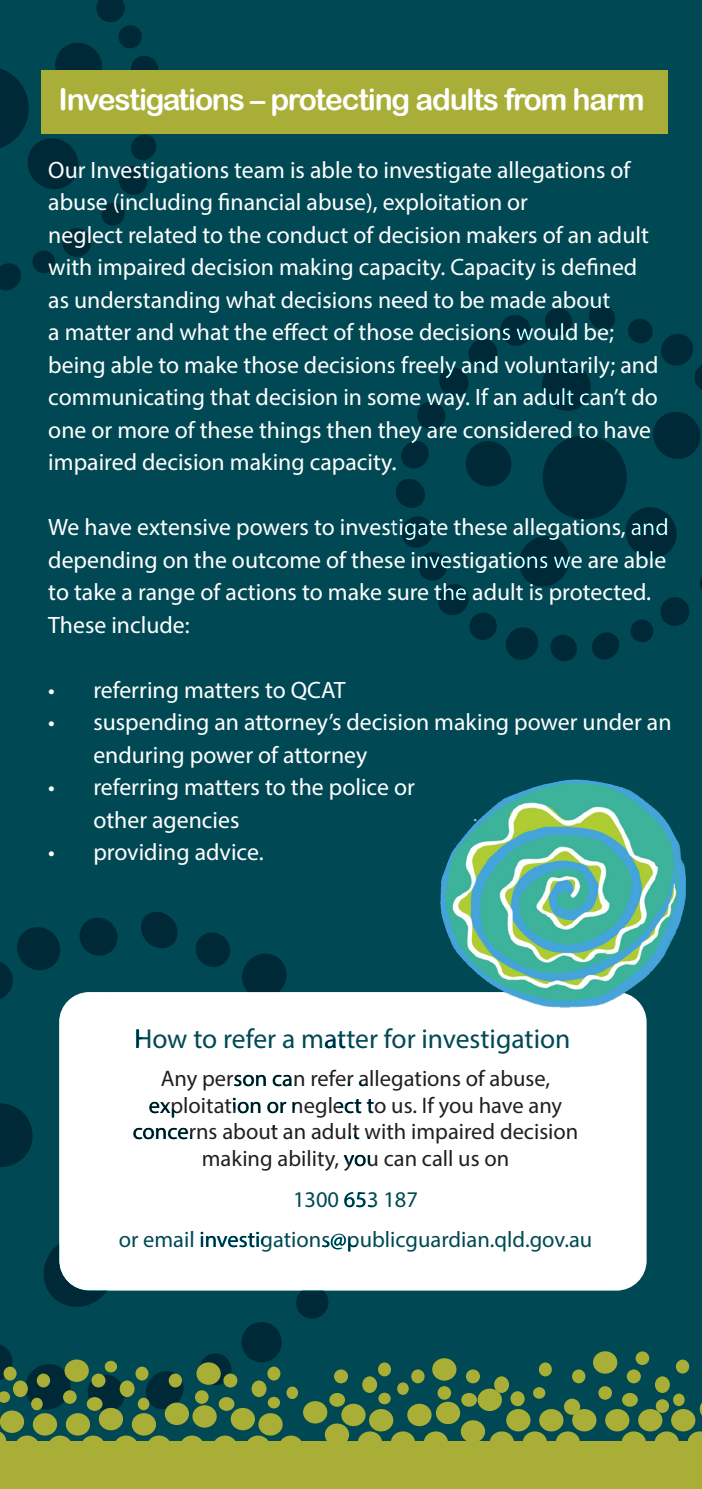
<style>
.page{position:relative;width:702px;height:1489px;background:#fff}
.page>*{position:absolute;margin:0;border:0;box-sizing:border-box;transform-origin:0 0}
.t1{font:30px "Arial Rounded MT Bold";letter-spacing:-.04em;color:#fff}
.t2{font:27.5px "Myriad Pro";color:#004954}
.t3{font:23.75px/32.5px "Myriad Pro";color:#fff}
.t4{font:22.5px "Myriad Pro";color:#231f20}
.t5{font:22.5px "Myriad Pro";color:#004954}
</style>
<div class="page">
<div style="left:0;top:0;width:702px;height:1488px;background:#004954"></div>
<svg style="left:0;top:0;width:160px;height:291px"></svg>
<div style="left:59px;top:992px;width:587px;height:298px;background:#fff;border-radius:30px"></div>
<div style="left:41px;top:70px;width:626px;height:63px;background:#a9ae38"></div>
<svg style="left:396px;top:304px;width:306px;height:357px"></svg>
<img style="left:438px;top:779px;width:248px;height:231px">
<svg style="left:0;top:1430px;width:6px;height:11px"></svg>
<svg style="left:15px;top:1435px;width:24px;height:22px"></svg>
<svg style="left:48px;top:1435px;width:24px;height:22px"></svg>
<svg style="left:81px;top:1435px;width:24px;height:22px"></svg>
<svg style="left:114px;top:1435px;width:24px;height:22px"></svg>
<svg style="left:147px;top:1435px;width:24px;height:22px"></svg>
<svg style="left:180px;top:1435px;width:24px;height:22px"></svg>
<svg style="left:213px;top:1435px;width:24px;height:22px"></svg>
<svg style="left:246px;top:1435px;width:24px;height:22px"></svg>
<svg style="left:279px;top:1435px;width:24px;height:22px"></svg>
<div style="left:0;top:1410px;width:24px;height:22px;background:#a9ae37;border-radius:50%"></div>
<div style="left:33px;top:1412px;width:24px;height:23px;background:#a9ae37;border-radius:50%"></div>
<div style="left:66px;top:1412px;width:24px;height:23px;background:#a9ae37;border-radius:50%"></div>
<div style="left:99px;top:1407px;width:24px;height:23px;background:#a9ae37;border-radius:50%"></div>
<div style="left:132px;top:1412px;width:24px;height:23px;background:#a9ae37;border-radius:50%"></div>
<div style="left:165px;top:1402px;width:24px;height:22px;background:#a9ae37;border-radius:50%"></div>
<div style="left:192px;top:1405px;width:25px;height:22px;background:#a9ae37;border-radius:50%"></div>
<div style="left:231px;top:1407px;width:24px;height:23px;background:#a9ae37;border-radius:50%"></div>
<div style="left:258px;top:1412px;width:25px;height:23px;background:#a9ae37;border-radius:50%"></div>
<svg style="left:0;top:912px;width:377px;height:501px"></svg>
<div style="left:87px;top:1396px;width:15px;height:14px;background:#a9ae37;border-radius:50%"></div>
<div style="left:37px;top:1373px;width:13px;height:14px;background:#a9ae37;border-radius:50%"></div>
<div style="left:4px;top:1366px;width:13px;height:14px;background:#a9ae37;border-radius:50%"></div>
<div style="left:120px;top:1380px;width:14px;height:16px;background:#a9ae37;border-radius:50%"></div>
<div style="left:91px;top:1373px;width:14px;height:14px;background:#a9ae37;border-radius:50%"></div>
<div style="left:31px;top:1397px;width:12px;height:12px;background:#a9ae37;border-radius:50%"></div>
<div style="left:13px;top:1380px;width:15px;height:16px;background:#a9ae37;border-radius:50%"></div>
<div style="left:673px;top:1393px;width:11px;height:12px;background:#a9ae37;border-radius:50%"></div>
<div style="left:598px;top:1385px;width:14px;height:14px;background:#a9ae37;border-radius:50%"></div>
<div style="left:564px;top:1398px;width:16px;height:16px;background:#a9ae37;border-radius:50%"></div>
<div style="left:533px;top:1386px;width:12px;height:12px;background:#a9ae37;border-radius:50%"></div>
<div style="left:622px;top:1392px;width:15px;height:14px;background:#a9ae37;border-radius:50%"></div>
<div style="left:572px;top:1369px;width:13px;height:14px;background:#a9ae37;border-radius:50%"></div>
<svg style="left:510px;top:1391px;width:14px;height:14px"></svg>
<div style="left:303px;top:1400px;width:24px;height:23px;background:#a9ae37;border-radius:50%"></div>
<div style="left:341px;top:1403px;width:24px;height:22px;background:#a9ae37;border-radius:50%"></div>
<div style="left:369px;top:1408px;width:24px;height:23px;background:#a9ae37;border-radius:50%"></div>
<div style="left:407px;top:1403px;width:24px;height:22px;background:#a9ae37;border-radius:50%"></div>
<div style="left:436px;top:1401px;width:24px;height:22px;background:#a9ae37;border-radius:50%"></div>
<div style="left:477px;top:1388px;width:25px;height:22px;background:#a9ae37;border-radius:50%"></div>
<div style="left:506px;top:1408px;width:24px;height:23px;background:#a9ae37;border-radius:50%"></div>
<div style="left:539px;top:1408px;width:24px;height:23px;background:#a9ae37;border-radius:50%"></div>
<div style="left:572px;top:1408px;width:24px;height:23px;background:#a9ae37;border-radius:50%"></div>
<div style="left:593px;top:1351px;width:24px;height:22px;background:#a9ae37;border-radius:50%"></div>
<div style="left:638px;top:1408px;width:24px;height:23px;background:#a9ae37;border-radius:50%"></div>
<div style="left:671px;top:1408px;width:24px;height:23px;background:#a9ae37;border-radius:50%"></div>
<div style="left:325px;top:1423px;width:24px;height:22px;background:#a9ae37;border-radius:50%"></div>
<div style="left:358px;top:1431px;width:24px;height:22px;background:#a9ae37;border-radius:50%"></div>
<div style="left:391px;top:1431px;width:24px;height:22px;background:#a9ae37;border-radius:50%"></div>
<div style="left:424px;top:1431px;width:24px;height:22px;background:#a9ae37;border-radius:50%"></div>
<div style="left:461px;top:1419px;width:24px;height:23px;background:#a9ae37;border-radius:50%"></div>
<div style="left:489px;top:1431px;width:25px;height:22px;background:#a9ae37;border-radius:50%"></div>
<div style="left:432px;top:1357px;width:24px;height:23px;background:#a9ae37;border-radius:50%"></div>
<div style="left:522px;top:1431px;width:25px;height:22px;background:#a9ae37;border-radius:50%"></div>
<div style="left:555px;top:1431px;width:25px;height:22px;background:#a9ae37;border-radius:50%"></div>
<div style="left:605px;top:1408px;width:24px;height:23px;background:#a9ae37;border-radius:50%"></div>
<div style="left:621px;top:1431px;width:25px;height:22px;background:#a9ae37;border-radius:50%"></div>
<div style="left:654px;top:1431px;width:24px;height:22px;background:#a9ae37;border-radius:50%"></div>
<svg style="left:687px;top:1431px;width:15px;height:10px"></svg>
<div style="left:539px;top:1362px;width:13px;height:14px;background:#a9ae37;border-radius:50%"></div>
<div style="left:655px;top:1376px;width:14px;height:16px;background:#a9ae37;border-radius:50%"></div>
<div style="left:626px;top:1369px;width:14px;height:14px;background:#a9ae37;border-radius:50%"></div>
<div style="left:512px;top:1393px;width:12px;height:12px;background:#a9ae37;border-radius:50%"></div>
<div style="left:437px;top:1385px;width:14px;height:14px;background:#a9ae37;border-radius:50%"></div>
<div style="left:378px;top:1392px;width:12px;height:12px;background:#a9ae37;border-radius:50%"></div>
<div style="left:461px;top:1392px;width:16px;height:14px;background:#a9ae37;border-radius:50%"></div>
<div style="left:411px;top:1369px;width:13px;height:14px;background:#a9ae37;border-radius:50%"></div>
<svg style="left:699px;top:1403px;width:3px;height:13px"></svg>
<div style="left:378px;top:1362px;width:13px;height:14px;background:#a9ae37;border-radius:50%"></div>
<div style="left:494px;top:1376px;width:15px;height:16px;background:#a9ae37;border-radius:50%"></div>
<div style="left:466px;top:1369px;width:14px;height:14px;background:#a9ae37;border-radius:50%"></div>
<div style="left:397px;top:1382px;width:12px;height:12px;background:#a9ae37;border-radius:50%"></div>
<div style="left:329px;top:1392px;width:16px;height:14px;background:#a9ae37;border-radius:50%"></div>
<div style="left:362px;top:1376px;width:15px;height:16px;background:#a9ae37;border-radius:50%"></div>
<div style="left:334px;top:1369px;width:14px;height:14px;background:#a9ae37;border-radius:50%"></div>
<div style="left:676px;top:1359px;width:13px;height:14px;background:#a9ae37;border-radius:50%"></div>
<div style="left:635px;top:1351px;width:14px;height:13px;background:#a9ae37;border-radius:50%"></div>
<div style="left:655px;top:1398px;width:14px;height:14px;background:#a9ae37;border-radius:50%"></div>
<div style="left:0;top:1441px;width:702px;height:47px;background:#a9ae37"></div>
<p class="t1" style="left:58px;top:82px;width:587px">Investigations – protecting adults from harm</p>
<p class="t3" style="left:48px;top:153px;width:583px">Our Investigations team is able to investigate allegations of abuse (including financial abuse), exploitation or</p>
<p class="t3" style="left:48px;top:218px;width:611px">neglect related to the conduct of decision makers of an adult with impaired decision making capacity. Capacity is defined as understanding what decisions need to be made about<br>a matter and what the effect of those decisions would be; being able to make those decisions freely and voluntarily; and communicating that decision in some way. If an adult can’t do one or more of these things then they are considered to have impaired decision making capacity.</p>
<p class="t3" style="left:48px;top:510px;width:622px">We have extensive powers to investigate these allegations, and depending on the outcome of these investigations we are able to take a range of actions to make sure the adult is protected.<br>These include:</p>
<p class="t3" style="left:48px;top:673px;width:299px">• referring matters to QCAT</p>
<p class="t3" style="left:93px;top:705px;width:579px;text-indent:-45px">• suspending an attorney’s decision making power under an enduring power of attorney</p>
<p class="t3" style="left:93px;top:770px;width:323px;text-indent:-45px">• referring matters to the police or other agencies</p>
<p class="t3" style="left:48px;top:835px;width:217px">• providing advice.</p>
<p class="t2" style="left:134px;top:1021px;width:437px">How to refer a matter for investigation</p>
<p class="t4" style="left:161px;top:1064px;width:391px">Any person can refer allegations of abuse,</p>
<p class="t4" style="left:149px;top:1091px;width:415px">exploitation or neglect to us. If you have any</p>
<p class="t4" style="left:133px;top:1117px;width:447px">concerns about an adult with impaired decision</p>
<p class="t4" style="left:202px;top:1144px;width:309px">making ability, you can call us on</p>
<p class="t5" style="left:293px;top:1185px;width:126px">1300 653 187</p>
<p class="t5" style="left:119px;top:1225px;width:475px">or email investigations@publicguardian.qld.gov.au</p>
</div>
